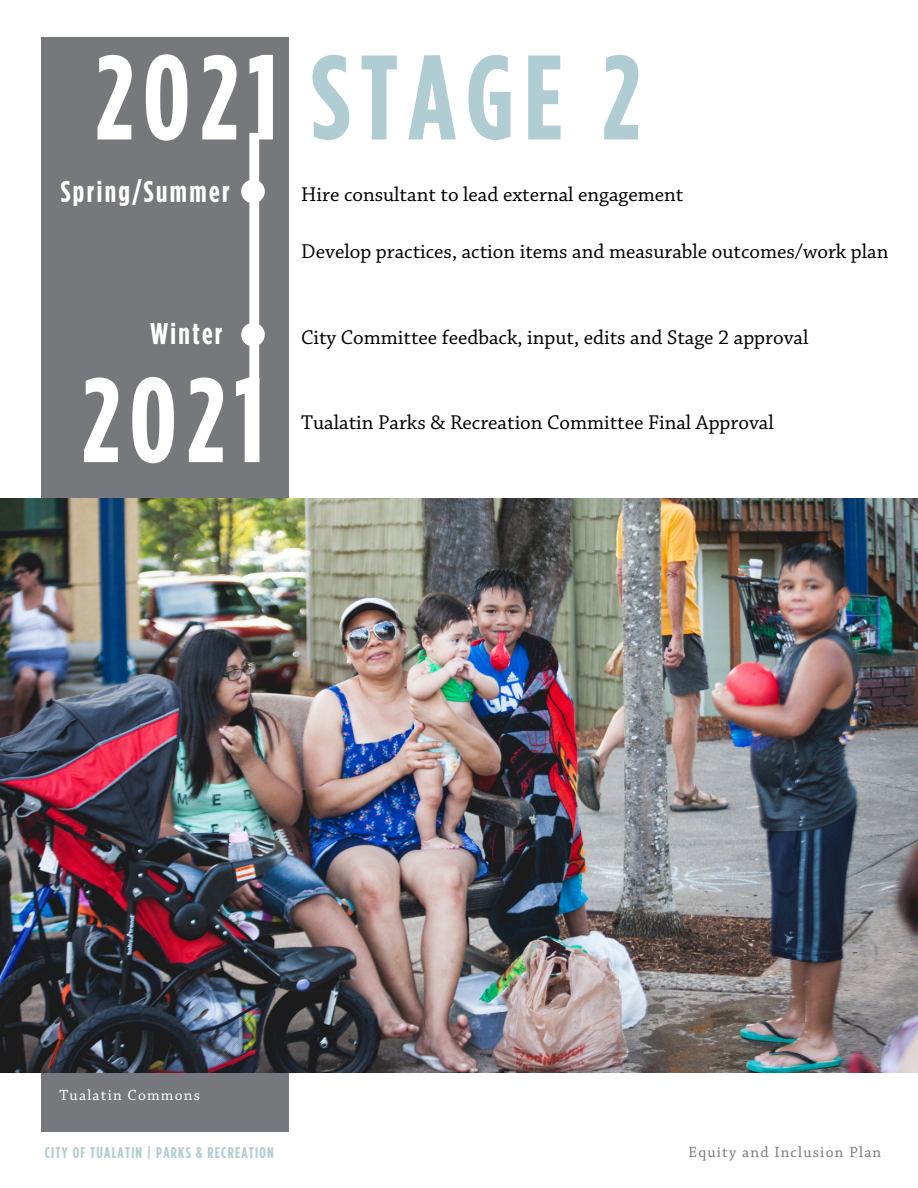
<style>
.page{position:relative;width:918px;height:1188px;background:#fff}
.page>*{position:absolute;margin:0;border:0;box-sizing:border-box;transform-origin:0 0}
.t1{font:700 120px "Gotham Condensed";letter-spacing:.08em;color:#b0cdd3}
.t2{font:700 120px "Gotham Condensed";color:#fff}
.t3{font:700 30px "Gotham Condensed";letter-spacing:.08em;color:#fff}
.t4{font:21px "Chaparral Pro";color:#000}
.t5{font:700 15.6px "Gotham Condensed";letter-spacing:.08em;color:#b0cdd3}
.t6{font:15.6px "Chaparral Pro";letter-spacing:.08em;color:#77787b}
.t7{font:15.6px "Chaparral Pro";letter-spacing:.08em;color:#fff}
.s1{color:#fff}
</style>
<div class="page">
<div style="left:41px;top:37px;width:248px;height:1095px;background:#77787b"></div>
<svg style="left:249px;top:133px;width:10px;height:252px;background:#f9f9f9"></svg>
<div style="left:241px;top:180px;width:24px;height:23px;background:#fff;border-radius:50%"></div>
<div style="left:241px;top:323px;width:24px;height:23px;background:#fff;border-radius:50%"></div>
<img style="left:0;top:499px;width:918px;height:573px">
<p class="t1" style="left:95px;top:43px;width:547px"><span class="s1">2021</span> STAGE 2</p>
<p class="t3" style="left:61px;top:178px;width:170px">Spring/Summer</p>
<p class="t3" style="left:150px;top:320px;width:73px">Winter</p>
<p class="t2" style="left:81px;top:366px;width:185px">2021</p>
<p class="t4" style="left:301px;top:185px;width:384px">Hire consultant to lead external engagement</p>
<p class="t4" style="left:301px;top:242px;width:589px">Develop practices, action items and measurable outcomes/work plan</p>
<p class="t4" style="left:301px;top:328px;width:509px">City Committee feedback, input, edits and Stage 2 approval</p>
<p class="t4" style="left:301px;top:414px;width:474px">Tualatin Parks &amp; Recreation Committee Final Approval</p>
<p class="t7" style="left:60px;top:1088px;width:142px">Tualatin Commons</p>
<p class="t5" style="left:45px;top:1146px;width:231px">CITY OF TUALATIN | PARKS &amp; RECREATION</p>
<p class="t6" style="left:688px;top:1146px;width:194px">Equity and Inclusion Plan</p>
</div>
